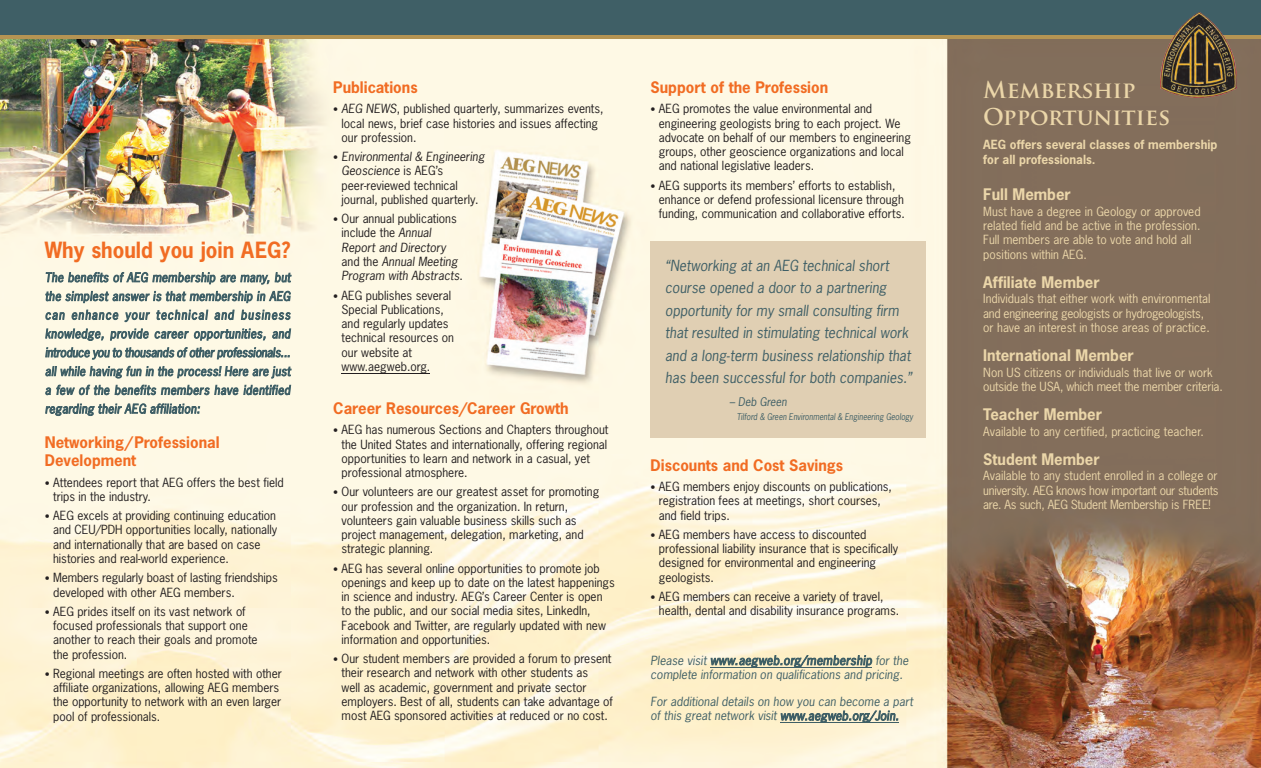
<style>
.page{position:relative;width:1261px;height:768px;background:#fff}
.page>*{position:absolute;margin:0;border:0;box-sizing:border-box;transform-origin:0 0}
.t1{font:700 22.5px/27px "Trajan Pro";color:#ebd6a9}
.t2{font:700 21px "News Gothic";color:#f16c23}
.t3{font:700 15px/18px "News Gothic";color:#f16c23}
.t4{font:700 15px "News Gothic";color:#ebd6a9}
.t5{font:italic 14.38px/22.5px "News Gothic";letter-spacing:.005em;color:#3f5f66}
.t6{font:11.88px/14.2px "News Gothic";color:#231f20}
.t7{font:11.88px/14.2px "News Gothic";color:#ebd6a9}
.t8{font:italic 11.88px/18.8px "News Gothic";letter-spacing:.005em;color:#3f5f66}
.t9{font:italic 11.88px/14.2px "News Gothic";letter-spacing:.005em;color:#231f20}
.t10{font:700 11.88px/14.2px "News Gothic";color:#ebd6a9}
.t11{font:italic 11.25px "News Gothic";letter-spacing:.005em;color:#3f5f66}
.t12{font:italic 8.75px "News Gothic";letter-spacing:.005em;color:#3f5f66;scale:.9 1}
.s1{font-size:10px}
.s2{font-style:italic}
.s3{font-style:normal;font-size:10px}
.s4{font-style:normal}
</style>
<div class="page">
<img style="left:0;top:0;width:1261px;height:767px">
<h2 class="t2" style="left:45px;top:238px;width:247px">Why should you join AEG?</h2>
<p class="t8" style="left:45px;top:268px;width:247px;text-align:justify">The benefits of AEG membership are many, but the simplest answer is that membership in AEG can enhance your technical and business knowledge, provide career opportunities, and introduce you to thousands of other professionals... all while having fun in the process! Here are just a few of the benefits members have identified regarding their AEG affiliation:</p>
<p class="t3" style="left:45px;top:433px;width:176px">Networking/Professional<br>Development</p>
<p class="t6" style="left:53px;top:475px;width:232px;text-indent:-8px"><span class="s1">•</span> Attendees report that AEG offers the best field trips in the industry.</p>
<p class="t6" style="left:53px;top:508px;width:226px;text-indent:-8px"><span class="s1">•</span> AEG excels at providing continuing education and CEU/PDH opportunities locally, nationally and internationally that are based on case histories and real-world experience.</p>
<p class="t6" style="left:53px;top:570px;width:226px;text-indent:-8px"><span class="s1">•</span> Members regularly boast of lasting friendships developed with other AEG members.</p>
<p class="t6" style="left:53px;top:604px;width:206px;text-indent:-8px"><span class="s1">•</span> AEG prides itself on its vast network of focused professionals that support one another to reach their goals and promote the profession.</p>
<p class="t6" style="left:53px;top:666px;width:230px;text-indent:-8px"><span class="s1">•</span> Regional meetings are often hosted with other affiliate organizations, allowing AEG members the opportunity to network with an even larger pool of professionals.</p>
<p class="t3" style="left:333px;top:79px;width:86px">Publications</p>
<p class="t6" style="left:341px;top:102px;width:263px;text-indent:-8px"><span class="s1">•</span> <span class="s2">AEG NEWS</span>, published quarterly, summarizes events, local news, brief case histories and issues affecting our profession.</p>
<p class="t6" style="left:341px;top:150px;width:144px;text-indent:-8px"><span class="s1">•</span> <span class="s2">Environmental &amp; Engineering<br>Geoscience</span> is AEG’s peer-reviewed technical journal, published quarterly.</p>
<p class="t9" style="left:341px;top:212px;width:123px;text-indent:-8px"><span class="s3">•</span> <span class="s4">Our annual publications include the</span> Annual<br>Report and Directory <span class="s4">and the</span> Annual Meeting<br>Program with Abstracts<span class="s4">.</span></p>
<p class="t6" style="left:341px;top:288px;width:114px;text-indent:-8px"><span class="s1">•</span> AEG publishes several<br>Special Publications, and regularly updates technical resources on our website at www.aegweb.org.</p>
<p class="t3" style="left:333px;top:399px;width:237px">Career Resources/Career Growth</p>
<p class="t6" style="left:341px;top:422px;width:268px;text-indent:-8px"><span class="s1">•</span> AEG has numerous Sections and Chapters throughout the United States and internationally, offering regional opportunities to learn and network in a casual, yet professional atmosphere.</p>
<p class="t6" style="left:341px;top:484px;width:259px;text-indent:-8px"><span class="s1">•</span> Our volunteers are our greatest asset for promoting our profession and the organization. In return, volunteers gain valuable business skills such as project management, delegation, marketing, and strategic planning.</p>
<p class="t6" style="left:341px;top:561px;width:275px;text-indent:-8px"><span class="s1">•</span> AEG has several online opportunities to promote job openings and keep up to date on the latest happenings in science and industry. AEG’s Career Center is open to the public, and our social media sites, LinkedIn, Facebook and Twitter, are regularly updated with new information and opportunities.</p>
<p class="t6" style="left:341px;top:651px;width:273px;text-indent:-8px"><span class="s1">•</span> Our student members are provided a forum to present their research and network with other students as<br>well as academic, government and private sector employers. Best of all, students can take advantage of most AEG sponsored activities at reduced or no cost.</p>
<p class="t3" style="left:650px;top:79px;width:179px">Support of the Profession</p>
<p class="t6" style="left:659px;top:102px;width:254px;text-indent:-8px"><span class="s1">•</span> AEG promotes the value environmental and engineering geologists bring to each project. We advocate on behalf of our members to engineering groups, other geoscience organizations and local and national legislative leaders.</p>
<p class="t6" style="left:659px;top:178px;width:247px;text-indent:-8px"><span class="s1">•</span> AEG supports its members’ efforts to establish, enhance or defend professional licensure through funding, communication and collaborative efforts.</p>
<p class="t5" style="left:665px;top:254px;width:248px">“Networking at an AEG technical short course opened a door to a partnering opportunity for my small consulting firm that resulted in stimulating technical work and a long-term business relationship that has been successful for both companies.”</p>
<p class="t11" style="left:729px;top:395px;width:59px">– Deb Green</p>
<p class="t12" style="left:736px;top:411px;width:198px">Tilford &amp; Green Environmental &amp; Engineering Geology</p>
<p class="t3" style="left:650px;top:456px;width:194px">Discounts and Cost Savings</p>
<p class="t6" style="left:659px;top:479px;width:235px;text-indent:-8px"><span class="s1">•</span> AEG members enjoy discounts on publications, registration fees at meetings, short courses, and field trips.</p>
<p class="t6" style="left:659px;top:527px;width:241px;text-indent:-8px"><span class="s1">•</span> AEG members have access to discounted professional liability insurance that is specifically designed for environmental and engineering geologists.</p>
<p class="t6" style="left:659px;top:589px;width:242px;text-indent:-8px"><span class="s1">•</span> AEG members can receive a variety of travel, health, dental and disability insurance programs.</p>
<p class="t8" style="left:650px;top:653px;width:259px;line-height:14.4px">Please visit www.aegweb.org/membership for the complete information on qualifications and pricing.</p>
<p class="t8" style="left:650px;top:694px;width:264px;line-height:14.2px">For additional details on how you can become a part of this great network visit www.aegweb.org/Join.</p>
<h1 class="t1" style="left:983px;top:79px;width:188px">Membership<br>Opportunities</h1>
<p class="t10" style="left:983px;top:138px;width:235px">AEG offers several classes of membership for all professionals.</p>
<p class="t4" style="left:983px;top:186px;width:89px">Full Member</p>
<p class="t7" style="left:983px;top:204px;width:219px">Must have a degree in Geology or approved related field and be active in the profession.<br>Full members are able to vote and hold all positions within AEG.</p>
<p class="t4" style="left:983px;top:274px;width:118px">Affiliate Member</p>
<p class="t7" style="left:983px;top:292px;width:229px">Individuals that either work with environmental and engineering geologists or hydrogeologists, or have an interest in those areas of practice.</p>
<p class="t4" style="left:983px;top:347px;width:152px">International Member</p>
<p class="t7" style="left:983px;top:365px;width:241px">Non US citizens or individuals that live or work outside the USA, which meet the member criteria.</p>
<p class="t4" style="left:983px;top:406px;width:120px">Teacher Member</p>
<p class="t7" style="left:983px;top:424px;width:222px">Available to any certified, practicing teacher.</p>
<p class="t4" style="left:983px;top:450px;width:118px">Student Member</p>
<p class="t7" style="left:983px;top:469px;width:237px;text-align:justify">Available to any student enrolled in a college or university. AEG knows how important our students are. As such, AEG Student Membership is FREE!</p>
</div>
